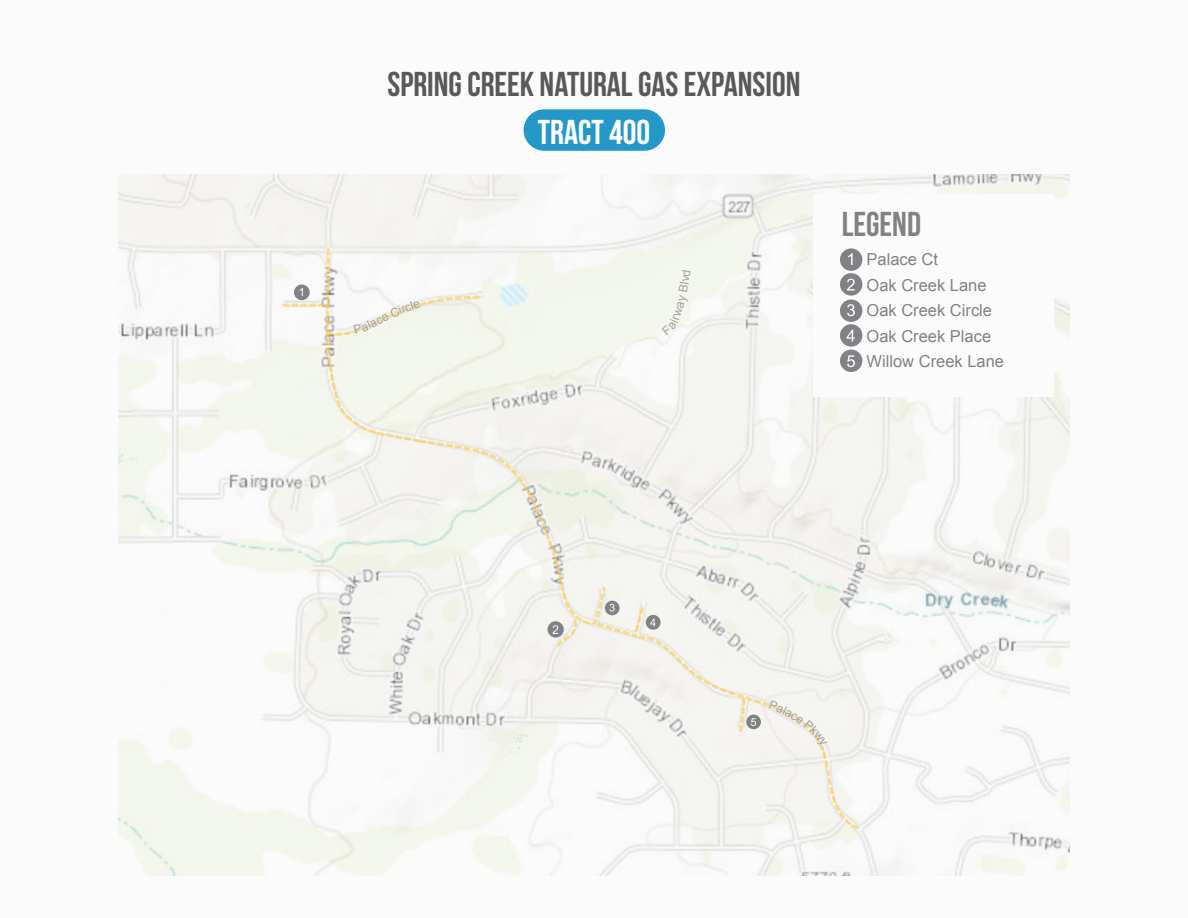
<style>
.page{position:relative;width:1188px;height:918px;background:#fbfbfb}
.page>*{position:absolute;margin:0;border:0;box-sizing:border-box;transform-origin:0 0}
.t1{font:34.5px "Bebas Neue";color:#58595b}
.t2{font:34.5px "Bebas Neue";color:#fff}
.t3{font:34.5px "Bebas Neue";color:#808285}
.t4{font:16.5px/25.5px "Arial";color:#808285}
</style>
<div class="page">
<img style="left:118px;top:175px;width:952px;height:700px">
<div style="left:813px;top:195px;width:241px;height:202px;background:#fbfbfb"></div>
<div style="left:524px;top:109px;width:141px;height:42px;background:#2499c9;border-radius:21px"></div>
<div style="left:840px;top:248px;width:22px;height:23px;background:#808285;border-radius:50%"></div>
<div style="left:840px;top:273px;width:22px;height:23px;background:#808285;border-radius:50%"></div>
<div style="left:840px;top:324px;width:22px;height:23px;background:#808285;border-radius:50%"></div>
<div style="left:840px;top:299px;width:22px;height:23px;background:#808285;border-radius:50%"></div>
<div style="left:840px;top:350px;width:22px;height:22px;background:#808285;border-radius:50%"></div>
<svg style="left:284px;top:248px;width:577px;height:582px"></svg>
<h1 class="t1" style="left:388px;top:65px;width:414px">SPRING CREEK NATURAL GAS EXPANSION</h1>
<h1 class="t2" style="left:538px;top:113px;width:114px">TRACT 400</h1>
<h1 class="t3" style="left:842px;top:206px;width:81px">LEGEND</h1>
<p class="t4" style="left:867px;top:247px;width:139px">Palace Ct<br>Oak Creek Lane<br>Oak Creek Circle<br>Oak Creek Place<br>Willow Creek Lane</p>
</div>
